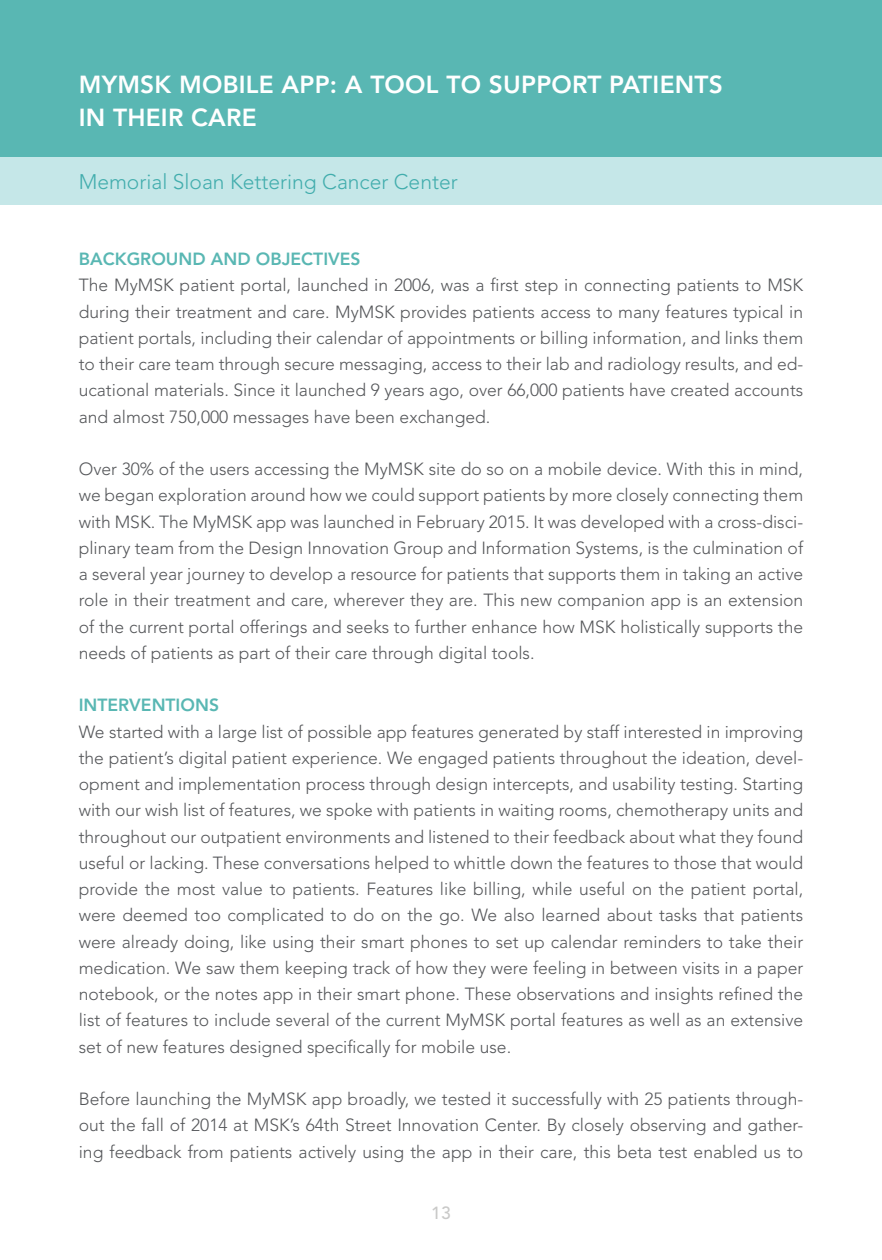
<style>
.page{position:relative;width:882px;height:1260px;background:#fff}
.page>*{position:absolute;margin:0;border:0;box-sizing:border-box;transform-origin:0 0}
.t1{font:800 24.5px/33.2px "Avenir LT Std";letter-spacing:.01em;color:#fff}
.t2{font:300 21px "Avenir LT Std";color:#42adad}
.t3{font:300 17.5px/26.2px "Avenir LT Std";color:#55575a;text-align:justify}
.t4{font:800 17.5px "Avenir LT Std";color:#59b7b3}
.t5{font:500 17.5px "Avenir LT Std";color:#c9c9c8}
</style>
<div class="page">
<div style="left:0;top:0;width:882px;height:158px;background:#59b7b3"></div>
<div style="left:0;top:158px;width:882px;height:47px;background:#c5e7e8"></div>
<h1 class="t1" style="left:79px;top:68px;width:643px">MYMSK MOBILE APP: A TOOL TO SUPPORT PATIENTS<br>IN TH EIR CARE</h1>
<p class="t2" style="left:79px;top:169px;width:380px">Memorial Sloan Kettering Cancer Center</p>
<p class="t4" style="left:79px;top:249px;width:281px">BACKG ROUND AND OBJECTIVES</p>
<p class="t3" style="left:79px;top:272px;width:726px">The MyMSK patient portal, launched in 2006, was a first step in connecting patients to MSK during their treatment and care. MyMSK provides patients access to many features typical in patient portals, including their calendar of appointments or billing information, and links them to their care team through secure messaging, access to their lab and radiology results, and ed&shy;ucational materials. Since it launched 9 years ago, over 66,000 patients have created accounts and almost 750,000 messages have been exchanged.</p>
<p class="t3" style="left:79px;top:456px;width:726px">Over 30% of the users accessing the MyMSK site do so on a mobile device. With this in mind, we began exploration around how we could support patients by more closely connecting them with MSK. The MyMSK app was launched in February 2015. It was developed with a cross-disci&shy;plinary team from the Design Innovation Group and Information Systems, is the culmination of a several year journey to develop a resource for patients that supports them in taking an active role in their treatment and care, wherever they are. This new companion app is an extension of the current portal offerings and seeks to further enhance how MSK holistically supports the needs of patients as part of their care through digital tools.</p>
<p class="t4" style="left:79px;top:695px;width:140px">INTERVENTIONS</p>
<p class="t3" style="left:79px;top:719px;width:726px">We started with a large list of possible app features generated by staff interested in improving the patient’s digital patient experience. We engaged patients throughout the ideation, devel&shy;opment and implementation process through design intercepts, and usability testing. Starting with our wish list of features, we spoke with patients in waiting rooms, chemotherapy units and throughout our outpatient environments and listened to their feedback about what they found useful or lacking. These conversations helped to whittle down the features to those that would provide the most value to patients. Features like billing, while useful on the patient portal, were deemed too complicated to do on the go. We also learned about tasks that patients were already doing, like using their smart phones to set up calendar reminders to take their medication. We saw them keeping track of how they were feeling in between visits in a paper notebook, or the notes app in their smart phone. These observations and insights refined the list of features to include several of the current MyMSK portal features as well as an extensive set of new features designed specifically for mobile use.</p>
<p class="t3" style="left:79px;top:1086px;width:726px">Before launching the MyMSK app broadly, we tested it successfully with 25 patients through&shy;out the fall of 2014 at MSK’s 64th Street Innovation Center. By closely observing and gather&shy;ing feedback from patients actively using the app in their care, this beta test enabled us to</p>
<p class="t5" style="left:431px;top:1203px;width:21px">13</p>
</div>
